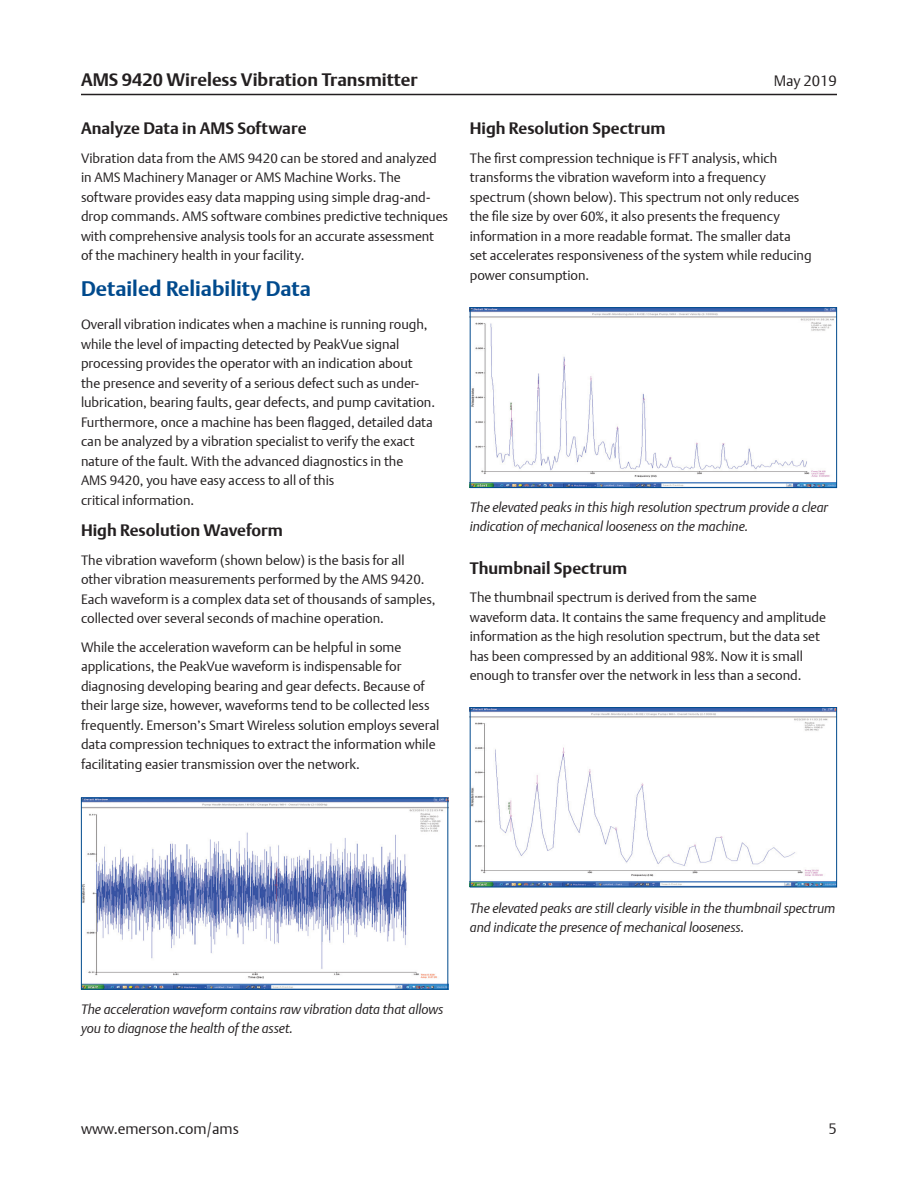
<style>
.page{position:relative;width:918px;height:1188px;background:#fff}
.page>*{position:absolute;margin:0;border:0;box-sizing:border-box;transform-origin:0 0}
.Subhead_1{font:700 21px "DTL Argo T";color:#004a8d}
.t1{font:700 18px "DTL Argo T";color:#231f20}
.Subhead_2{font:700 16.5px "DTL Argo T";color:#231f20}
.Body_Text{font:700 16.5px "DTL Argo T";color:#231f20}
.t2{font:15px "DTL Argo T Light";color:#231f20}
.Body_Text-2{font:13.5px/19.5px "DTL Argo T Light";color:#231f20}
.Image_Caption{font:italic 13.5px/19.5px "DTL Argo T Light";letter-spacing:-.005em;color:#231f20}
</style>
<div class="page">
<hr style="left:81px;top:94px;width:756px;height:1px;background:#231f20">
<img style="left:472px;top:709px;width:363px;height:176px">
<div style="left:470px;top:707px;width:367px;height:180px;border:1px solid #004a8d"></div>
<img style="left:472px;top:309px;width:363px;height:177px">
<div style="left:470px;top:307px;width:367px;height:181px;border:1px solid #004a8d"></div>
<img style="left:83px;top:800px;width:363px;height:188px">
<div style="left:81px;top:798px;width:367px;height:192px;border:1px solid #004a8d"></div>
<h2 class="t1" style="left:81px;top:69px;width:338px">AMS 9420 Wireless Vibration Transmitter</h2>
<p class="Subhead_2" style="left:81px;top:119px;width:227px">Analyze Data in AMS Software</p>
<p class="Body_Text-2" style="left:81px;top:148px;width:369px">Vibration data from the AMS 9420 can be stored and analyzed in AMS Machinery Manager or AMS Machine Works. The software provides easy data mapping using simple drag-and&shy;drop commands. AMS software combines predictive techniques with comprehensive analysis tools for an accurate assessment of the machinery health in your facility.</p>
<p class="Subhead_1" style="left:81px;top:276px;width:232px">Detailed Reliability Data</p>
<p class="Body_Text-2" style="left:81px;top:315px;width:356px">Overall vibration indicates when a machine is running rough, while the level of impacting detected by PeakVue signal processing provides the operator with an indication about the presence and severity of a serious defect such as under&shy;lubrication, bearing faults, gear defects, and pump cavitation.<br>Furthermore, once a machine has been flagged, detailed data can be analyzed by a vibration specialist to verify the exact nature of the fault. With the advanced diagnostics in the<br>AMS 9420, you have easy access to all of this<br>critical information.</p>
<p class="Subhead_2" style="left:81px;top:521px;width:203px">High Resolution Waveform</p>
<p class="Body_Text-2" style="left:81px;top:550px;width:356px">The vibration waveform (shown below) is the basis for all other vibration measurements performed by the AMS 9420.<br>Each waveform is a complex data set of thousands of samples, collected over several seconds of machine operation.</p>
<p class="Body_Text-2" style="left:81px;top:637px;width:360px">While the acceleration waveform can be helpful in some applications, the PeakVue waveform is indispensable for diagnosing developing bearing and gear defects. Because of their large size, however, waveforms tend to be collected less frequently. Emerson’s Smart Wireless solution employs several data compression techniques to extract the information while facilitating easier transmission over the network.</p>
<p class="t2" style="left:774px;top:72px;width:65px">May 2019</p>
<p class="Subhead_2" style="left:470px;top:119px;width:197px">High Resolution Spectrum</p>
<p class="Body_Text-2" style="left:470px;top:148px;width:343px">The first compression technique is FFT analysis, which transforms the vibration waveform into a frequency spectrum (shown below). This spectrum not only reduces the file size by over 60%, it also presents the frequency information in a more readable format. The smaller data<br>set accelerates responsiveness of the system while reducing power consumption.</p>
<p class="Image_Caption" style="left:470px;top:497px;width:360px">The elevated peaks in this high resolution spectrum provide a clear indication of mechanical looseness on the machine.</p>
<p class="Body_Text" style="left:470px;top:558px;width:159px">Thumbnail Spectrum</p>
<p class="Body_Text-2" style="left:470px;top:588px;width:358px">The thumbnail spectrum is derived from the same<br>waveform data. It contains the same frequency and amplitude information as the high resolution spectrum, but the data set has been compressed by an additional 98%. Now it is small enough to transfer over the network in less than a second.</p>
<p class="Image_Caption" style="left:470px;top:898px;width:367px">The elevated peaks are still clearly visible in the thumbnail spectrum and indicate the presence of mechanical looseness.</p>
<p class="Image_Caption" style="left:81px;top:999px;width:364px">The acceleration waveform contains raw vibration data that allows you to diagnose the health of the asset.</p>
<p class="t2" style="left:81px;top:1120px;width:160px">www.emerson.com/ams</p>
<p class="t2" style="left:829px;top:1120px;width:10px">5</p>
</div>
